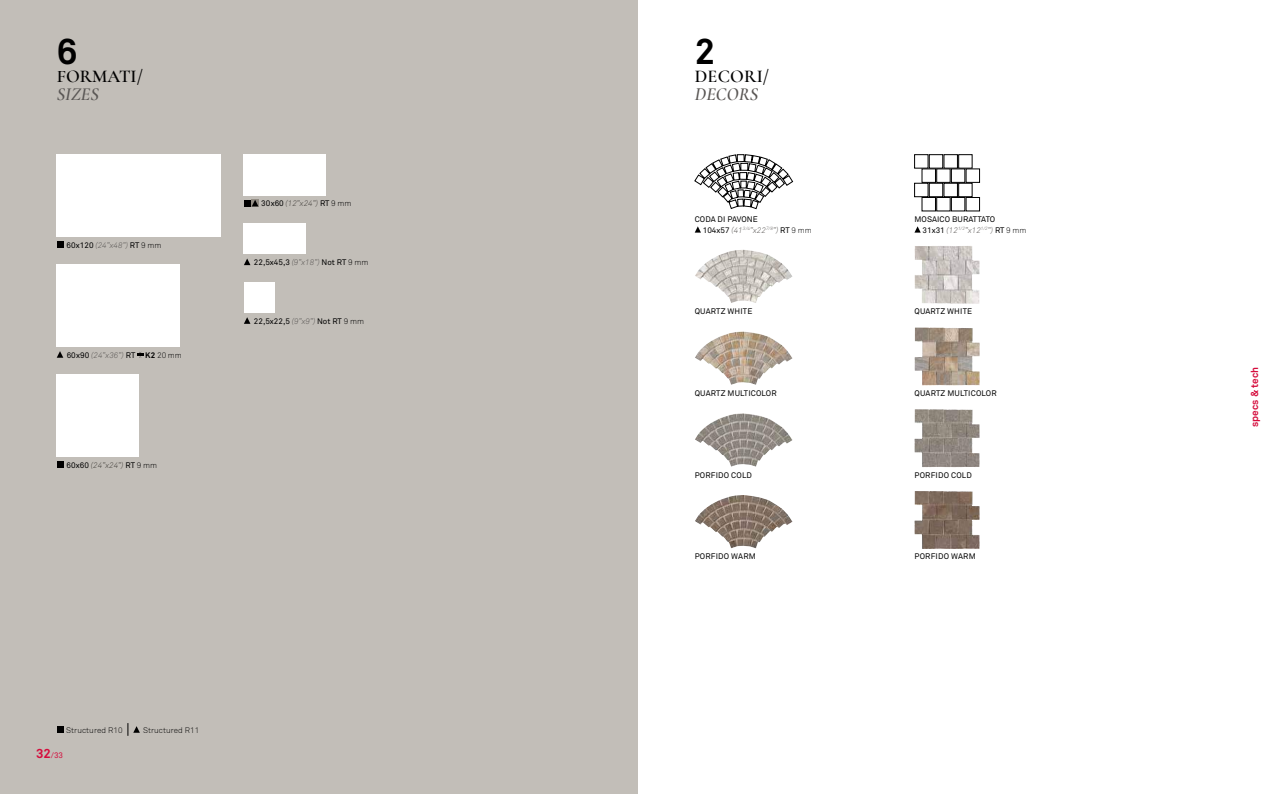
<style>
.page{position:relative;width:1276px;height:794px;background:#fff}
.page>*{position:absolute;margin:0;border:0;box-sizing:border-box;transform-origin:0 0}
.t1{font:700 36px "Akkurat Std";color:#000}
.t2{font:600 18px "Cormorant Garamond";color:#000}
.t3{font:italic 600 18px "Cormorant Garamond";color:#595654}
.t4{font:700 10px "Akkurat Std";color:#d50c3c}
.t5{font:8px/11px "Akkurat Std";letter-spacing:.02em;color:#000}
.t6{font:italic 300 8px "Akkurat Std";color:#595654}
.t7{font:8px "Akkurat Std";color:#000}
.t8{font:300 8px "Akkurat Std";letter-spacing:.01em;color:#000}
.t9{font:8px "Akkurat Std";color:#c9072c}
.s1{font-weight:400;font-style:normal;color:#000}
.s2{font-style:normal;color:#000}
.s3{font-weight:700;font-style:normal;color:#000}
.s4{font-weight:300;font-style:italic;color:#595654}
.s5{font-weight:300}
.s6{font-weight:700;font-size:13px}
</style>
<div class="page">
<div style="left:0;top:0;width:638px;height:794px;background:#c2beb8"></div>
<svg style="left:57px;top:351px;width:6px;height:7px"></svg>
<svg style="left:137px;top:352px;width:6px;height:6px"></svg>
<svg style="left:244px;top:258px;width:6px;height:7px"></svg>
<svg style="left:244px;top:317px;width:6px;height:7px"></svg>
<img style="left:695px;top:250px;width:97px;height:53px">
<img style="left:914px;top:246px;width:26px;height:57px">
<img style="left:914px;top:409px;width:65px;height:58px">
<img style="left:914px;top:491px;width:65px;height:58px">
<img style="left:914px;top:327px;width:65px;height:58px">
<img style="left:695px;top:331px;width:97px;height:54px">
<img style="left:695px;top:413px;width:97px;height:53px">
<img style="left:695px;top:495px;width:97px;height:53px">
<svg style="left:694px;top:226px;width:7px;height:7px"></svg>
<svg style="left:914px;top:226px;width:6px;height:7px"></svg>
<div style="left:57px;top:265px;width:123px;height:82px;background:#fff"></div>
<div style="left:244px;top:223px;width:62px;height:31px;background:#fff"></div>
<div style="left:244px;top:282px;width:31px;height:31px;background:#fff"></div>
<div style="left:57px;top:154px;width:164px;height:83px;background:#fff"></div>
<div style="left:57px;top:375px;width:82px;height:82px;background:#fff"></div>
<div style="left:57px;top:241px;width:6px;height:7px;background:#000"></div>
<div style="left:57px;top:461px;width:6px;height:7px;background:#000"></div>
<div style="left:244px;top:154px;width:82px;height:41px;background:#fff"></div>
<svg style="left:244px;top:200px;width:14px;height:6px"></svg>
<svg style="left:694px;top:154px;width:99px;height:55px"></svg>
<div style="left:914px;top:154px;width:14px;height:14px;background:#fff;border:1px solid #000"></div>
<div style="left:944px;top:154px;width:13px;height:14px;background:#fff;border:1px solid #000"></div>
<div style="left:929px;top:154px;width:14px;height:14px;background:#fff;border:1px solid #000"></div>
<div style="left:958px;top:154px;width:14px;height:14px;background:#fff;border:1px solid #000"></div>
<div style="left:914px;top:183px;width:14px;height:14px;background:#fff;border:1px solid #000"></div>
<div style="left:944px;top:183px;width:13px;height:14px;background:#fff;border:1px solid #000"></div>
<div style="left:929px;top:183px;width:14px;height:14px;background:#fff;border:1px solid #000"></div>
<div style="left:958px;top:183px;width:14px;height:14px;background:#fff;border:1px solid #000"></div>
<div style="left:951px;top:169px;width:14px;height:13px;background:#fff;border:1px solid #000"></div>
<div style="left:922px;top:197px;width:13px;height:14px;background:#fff;border:1px solid #000"></div>
<div style="left:951px;top:197px;width:14px;height:14px;background:#fff;border:1px solid #000"></div>
<div style="left:936px;top:197px;width:14px;height:14px;background:#fff;border:1px solid #000"></div>
<div style="left:966px;top:197px;width:13px;height:14px;background:#fff;border:1px solid #000"></div>
<svg style="left:57px;top:726px;width:6px;height:6px"></svg>
<svg style="left:128px;top:723px;width:12px;height:13px"></svg>
<h1 class="t1" style="left:57px;top:38px;width:22px">6</h1>
<h2 class="t2" style="left:57px;top:69px;width:88px">FORMATI/</h2>
<h2 class="t3" style="left:57px;top:83px;width:44px">SIZES</h2>
<p class="t6" style="left:66px;top:241px;width:96px"><span class="s1">60x120</span> (24”x48”) <span class="s1">RT</span> <span class="s2">9 mm</span></p>
<p class="t6" style="left:67px;top:351px;width:117px"><span class="s1">60x90</span> (24”x36”) <span class="s1">RT</span> <span class="s3">K2</span> <span class="s2">20 mm</span></p>
<p class="t6" style="left:66px;top:461px;width:92px"><span class="s1">60x60</span> (24”x24”) <span class="s1">RT</span> <span class="s2">9 mm</span></p>
<p class="t6" style="left:261px;top:200px;width:92px"><span class="s1">30x60</span> (12”x24”) <span class="s1">RT</span> <span class="s2">9 mm</span></p>
<p class="t7" style="left:254px;top:259px;width:116px">22,5x45,3 <span class="s4">(9”x18”)</span> Not RT <span class="s5">9 mm</span></p>
<p class="t7" style="left:254px;top:317px;width:112px">22,5x22,5 <span class="s4">(9”x9”)</span> Not RT <span class="s5">9 mm</span></p>
<p class="t8" style="left:66px;top:727px;width:58px">Structured R10</p>
<p class="t8" style="left:143px;top:727px;width:58px">Structured R11</p>
<p class="t9" style="left:36px;top:751px;width:29px"><span class="s6">32</span>/33</p>
<h1 class="t1" style="left:695px;top:38px;width:22px">2</h1>
<h2 class="t2" style="left:695px;top:69px;width:76px">DECORI/</h2>
<h2 class="t3" style="left:695px;top:84px;width:65px">DECORS</h2>
<p class="t5" style="left:703px;top:214px;width:110px;text-indent:-8px">CODA DI PAVONE<br>104x57 <span class="s4">(41</span><sup>3/4</sup><span class="s4">”x22</span><sup>7/8</sup><span class="s4">”)</span> RT <span class="s5">9 mm</span></p>
<p class="t5" style="left:922px;top:213px;width:105px;text-indent:-8px">MOSAICO BURATTATO<br>31x31 <span class="s4">(12</span><sup>1/2</sup><span class="s4">”x12</span><sup>1/2</sup><span class="s4">”)</span> RT <span class="s5">9 mm</span></p>
<p class="t5" style="left:695px;top:306px;width:59px">QUARTZ WHITE</p>
<p class="t5" style="left:914px;top:306px;width:59px">QUARTZ WHITE</p>
<p class="t5" style="left:695px;top:388px;width:84px">QUARTZ MULTICOLOR</p>
<p class="t5" style="left:914px;top:388px;width:84px">QUARTZ MULTICOLOR</p>
<p class="t5" style="left:695px;top:470px;width:59px">PORFIDO COLD</p>
<p class="t5" style="left:914px;top:470px;width:59px">PORFIDO COLD</p>
<p class="t5" style="left:695px;top:552px;width:63px">PORFIDO WARM</p>
<p class="t5" style="left:914px;top:552px;width:63px">PORFIDO WARM</p>
<p class="t4" style="left:1251px;top:427px;width:61px;rotate:-90deg">specs &amp; tech</p>
</div>
